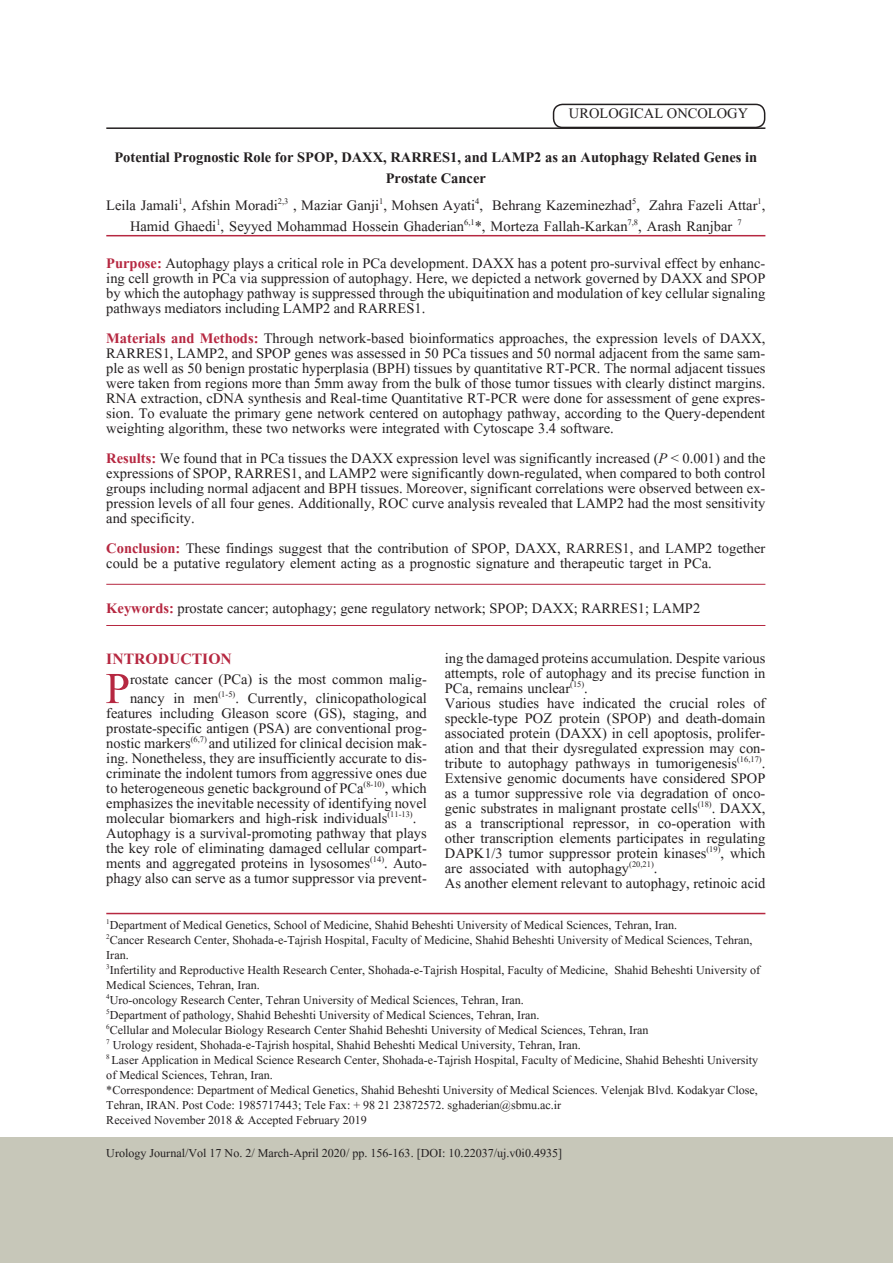
<style>
.page{position:relative;width:893px;height:1263px;background:#fff}
.page>*{position:absolute;margin:0;border:0;box-sizing:border-box;transform-origin:0 0}
.t1{font:54.6px "Aparajita";color:#b62841}
.t2{font:700 19.5px "Aparajita";color:#b62841}
.t3{font:18px/15px "Aparajita";color:#231f20;text-align:justify}
.t4{font:700 18px/21px "Aparajita";color:#231f20;text-align:center}
.t5{font:15px/15px "Aparajita";color:#231f20}
.s1{font-weight:700;color:#b62841}
.s2{font-style:italic}
</style>
<div class="page">
<div style="left:0;top:1137px;width:893px;height:126px;background:#c7c7b9"></div>
<hr style="left:106px;top:127px;width:659px;height:2px;background:#231f20">
<div style="left:553px;top:104px;width:212px;height:24px;border:2px solid #231f20;border-radius:9px"></div>
<hr style="left:106px;top:235px;width:659px;height:1px;background:#b62841">
<hr style="left:106px;top:625px;width:659px;height:1px;background:#b62841">
<hr style="left:106px;top:913px;width:659px;height:1px;background:#b62841">
<hr style="left:106px;top:584px;width:659px;height:1px;background:#b62841">
<p class="t3" style="left:569px;top:108px;width:181px">UROLOGICAL ONCOLOGY</p>
<p class="t4" style="left:114px;top:149px;width:644px">Potential Prognostic Role for SPOP, DAXX, RARRES1, and LAMP2 as an Autophagy Related Genes in<br>Prostate Cancer</p>
<p class="t3" style="left:106px;top:197px;width:661px;line-height:21px;text-align:center">Leila Jamali<sup>1</sup>, Afshin Moradi<sup>2,3</sup> , Maziar Ganji<sup>1</sup>, Mohsen Ayati<sup>4</sup>, Behrang Kazeminezhad<sup>5</sup>, Zahra Fazeli Attar<sup>1</sup>,<br>Hamid Ghaedi<sup>1</sup>, Seyyed Mohammad Hossein Ghaderian<sup>6,1</sup>*, Morteza Fallah-Karkan<sup>7,8</sup>, Arash Ranjbar <sup>7</sup></p>
<p class="t3" style="left:106px;top:258px;width:661px"><span class="s1">Purpose:</span> Autophagy plays a critical role in PCa development. DAXX has a potent pro-survival effect by enhanc&shy;ing cell growth in PCa via suppression of autophagy. Here, we depicted a network governed by DAXX and SPOP by which the autophagy pathway is suppressed through the ubiquitination and modulation of key cellular signaling pathways mediators including LAMP2 and RARRES1.</p>
<p class="t3" style="left:106px;top:333px;width:661px"><span class="s1">Materials and Methods:</span> Through network-based bioinformatics approaches, the expression levels of DAXX, RARRES1, LAMP2, and SPOP genes was assessed in 50 PCa tissues and 50 normal adjacent from the same sam&shy;ple as well as 50 benign prostatic hyperplasia (BPH) tissues by quantitative RT-PCR. The normal adjacent tissues were taken from regions more than 5mm away from the bulk of those tumor tissues with clearly distinct margins.<br>RNA extraction, cDNA synthesis and Real-time Quantitative RT-PCR were done for assessment of gene expres&shy;sion. To evaluate the primary gene network centered on autophagy pathway, according to the Query-dependent weighting algorithm, these two networks were integrated with Cytoscape 3.4 software.</p>
<p class="t3" style="left:106px;top:453px;width:661px"><span class="s1">Results:</span> We found that in PCa tissues the DAXX expression level was significantly increased (<span class="s2">P</span> &lt; 0.001) and the expressions of SPOP, RARRES1, and LAMP2 were significantly down-regulated, when compared to both control groups including normal adjacent and BPH tissues. Moreover, significant correlations were observed between ex&shy;pression levels of all four genes. Additionally, ROC curve analysis revealed that LAMP2 had the most sensitivity and specificity.</p>
<p class="t3" style="left:106px;top:543px;width:661px"><span class="s1">Conclusion:</span> These findings suggest that the contribution of SPOP, DAXX, RARRES1, and LAMP2 together could be a putative regulatory element acting as a prognostic signature and therapeutic target in PCa.</p>
<p class="t3" style="left:106px;top:603px;width:595px"><span class="s1">Keywords:</span> prostate cancer; autophagy; gene regulatory network; SPOP; DAXX; RARRES1; LAMP2</p>
<p class="t2" style="left:106px;top:650px;width:127px">INTRODUCTION</p>
<p class="t1" style="left:106px;top:662px;width:26px">P</p>
<p class="t3" style="left:130px;top:671px;width:298px;line-height:19.5px">rostate cancer (PCa) is the most common malig&shy;nancy in men<sup>(1-5)</sup>. Currently, clinicopathological</p>
<p class="t3" style="left:106px;top:707px;width:322px">features including Gleason score (GS), staging, and prostate-specific antigen (PSA) are conventional prog&shy;nostic markers<sup>(6,7)</sup> and utilized for clinical decision mak&shy;ing. Nonetheless, they are insufficiently accurate to dis&shy;criminate the indolent tumors from aggressive ones due to heterogeneous genetic background of PCa<sup>(8-10)</sup>, which emphasizes the inevitable necessity of identifying novel molecular biomarkers and high-risk individuals<sup>(11-13)</sup>.</p>
<p class="t3" style="left:106px;top:827px;width:322px">Autophagy is a survival-promoting pathway that plays the key role of eliminating damaged cellular compart&shy;ments and aggregated proteins in lysosomes<sup>(14)</sup>. Auto&shy;phagy also can serve as a tumor suppressor via prevent-</p>
<p class="t5" style="left:106px;top:918px;width:572px"><sup>1</sup>Department of Medical Genetics, School of Medicine, Shahid Beheshti University of Medical Sciences, Tehran, Iran.</p>
<p class="t5" style="left:106px;top:933px;width:648px"><sup>2</sup>Cancer Research Center, Shohada-e-Tajrish Hospital, Faculty of Medicine, Shahid Beheshti University of Medical Sciences, Tehran,<br>Iran.</p>
<p class="t5" style="left:106px;top:963px;width:655px"><sup>3</sup>Infertility and Reproductive Health Research Center, Shohada-e-Tajrish Hospital, Faculty of Medicine, Shahid Beheshti University of<br>Medical Sciences, Tehran, Iran.</p>
<p class="t5" style="left:106px;top:993px;width:419px"><sup>4</sup>Uro-oncology Research Center, Tehran University of Medical Sciences, Tehran, Iran.</p>
<p class="t5" style="left:106px;top:1008px;width:435px"><sup>5</sup>Department of pathology, Shahid Beheshti University of Medical Sciences, Tehran, Iran.</p>
<p class="t5" style="left:106px;top:1023px;width:544px"><sup>6</sup>Cellular and Molecular Biology Research Center Shahid Beheshti University of Medical Sciences, Tehran, Iran</p>
<p class="t5" style="left:106px;top:1038px;width:476px"><sup>7</sup> Urology resident, Shohada-e-Tajrish hospital, Shahid Beheshti Medical University, Tehran, Iran.</p>
<p class="t5" style="left:106px;top:1053px;width:653px"><sup>8</sup> Laser Application in Medical Science Research Center, Shohada-e-Tajrish Hospital, Faculty of Medicine, Shahid Beheshti University of Medical Sciences, Tehran, Iran.</p>
<p class="t5" style="left:106px;top:1083px;width:653px">*Correspondence: Department of Medical Genetics, Shahid Beheshti University of Medical Sciences. Velenjak Blvd. Kodakyar Close,<br>Tehran, IRAN. Post Code: 1985717443; Tele Fax: + 98 21 23872572. sghaderian@sbmu.ac.ir</p>
<p class="t5" style="left:106px;top:1113px;width:262px">Received November 2018 &amp; Accepted February 2019</p>
<p class="t3" style="left:445px;top:652px;width:322px">ing the damaged proteins accumulation. Despite various attempts, role of autophagy and its precise function in PCa, remains unclear<sup>(15)</sup>.</p>
<p class="t3" style="left:445px;top:697px;width:322px">Various studies have indicated the crucial roles of speckle-type POZ protein (SPOP) and death-domain associated protein (DAXX) in cell apoptosis, prolifer&shy;ation and that their dysregulated expression may con&shy;tribute to autophagy pathways in tumorigenesis<sup>(16,17)</sup>.<br>Extensive genomic documents have considered SPOP as a tumor suppressive role via degradation of onco&shy;genic substrates in malignant prostate cells<sup>(18)</sup>. DAXX, as a transcriptional repressor, in co-operation with other transcription elements participates in regulating DAPK1/3 tumor suppressor protein kinases<sup>(19)</sup>, which are associated with autophagy<sup>(20,21)</sup>.</p>
<p class="t3" style="left:445px;top:877px;width:322px">As another element relevant to autophagy, retinoic acid</p>
<p class="t5" style="left:106px;top:1147px;width:457px">Urology Journal/Vol 17 No. 2/ March-April 2020/ pp. 156-163. [DOI: 10.22037/uj.v0i0.4935]</p>
</div>
